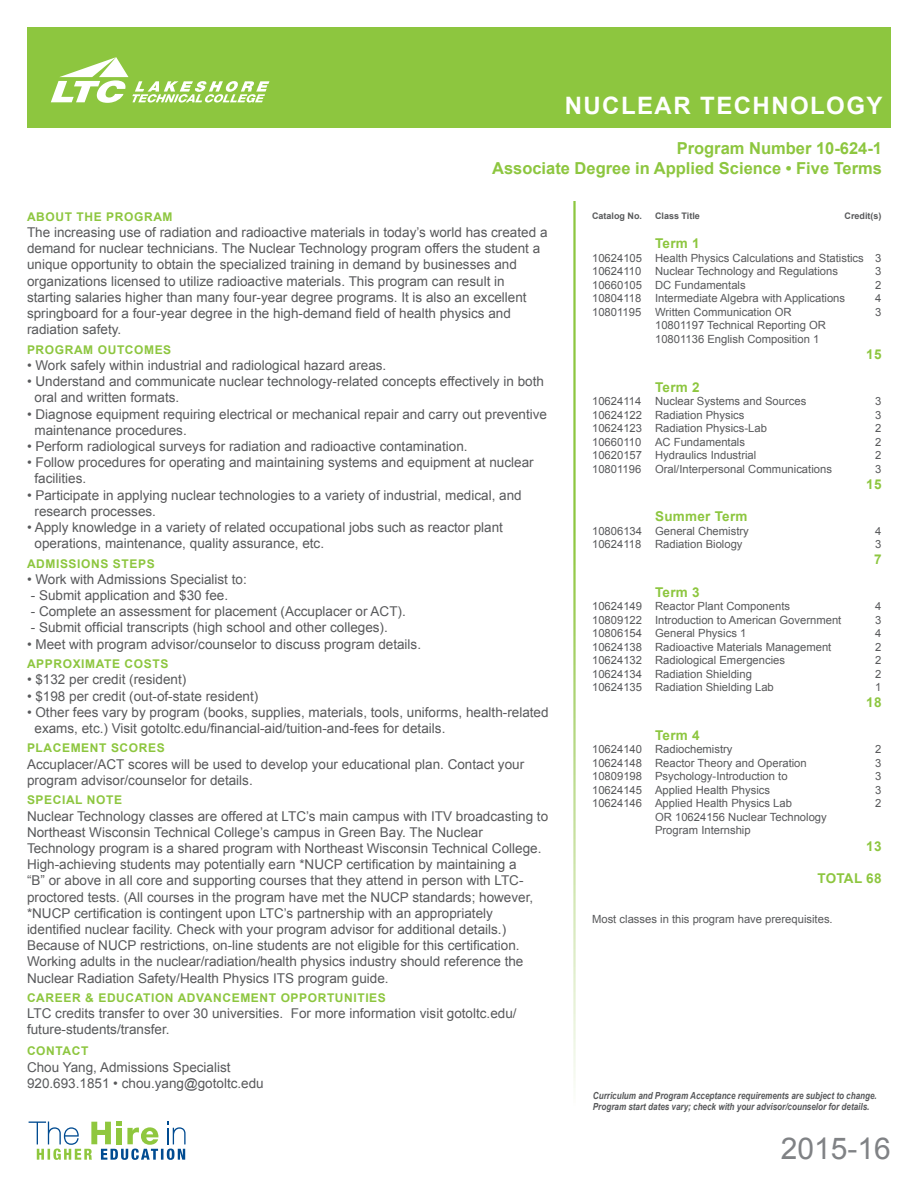
<style>
.page{position:relative;width:918px;height:1188px;background:#fff}
.page>*{position:absolute;margin:0;border:0;box-sizing:border-box;transform-origin:0 0}
.t1{font:30px "Arial";color:#808285}
.t2{font:700 24px "Arial";letter-spacing:.06em;color:#fff}
.t3{font:700 16.5px/19.8px "Arial";color:#8dc63f;text-align:right}
.t4{font:13.5px/16.2px "Arial";color:#58595b}
.t5{font:700 13.5px "Arial";letter-spacing:.02em;color:#8dc63f}
.t6{font:700 12px "Arial";letter-spacing:.05em;color:#8dc63f}
.t7{font:11.25px/13.5px "Arial";color:#58595b}
.t8{font:italic 700 9.75px/11.7px "Arial";color:#58595b;scale:.83 1}
.t9{font:700 9px "Arial";color:#58595b}
</style>
<div class="page">
<div style="left:27px;top:27px;width:864px;height:100px;background:#8dc63f"></div>
<svg style="left:51px;top:57px;width:218px;height:46px"></svg>
<svg style="left:29px;top:1122px;width:157px;height:38px"></svg>
<h2 class="t2" style="left:565px;top:90px;width:319px">NUCLEAR TECHNOLOGY</h2>
<p class="t3" style="left:492px;top:139px;width:391px">Program Number 10-624-1<br>Associate Degree in Applied Science • Five Terms</p>
<p class="t6" style="left:27px;top:209px;width:147px">ABOUT THE PROGRAM</p>
<p class="t4" style="left:27px;top:224px;width:522px">The increasing use of radiation and radioactive materials in today’s world has created a demand for nuclear technicians. The Nuclear Technology program offers the student a unique opportunity to obtain the specialized training in demand by businesses and organizations licensed to utilize radioactive materials. This program can result in starting salaries higher than many four-year degree programs. It is also an excellent springboard for a four-year degree in the high-demand field of health physics and radiation safety.</p>
<p class="t6" style="left:27px;top:342px;width:146px">PROGRAM OUTCOMES</p>
<p class="t4" style="left:27px;top:357px;width:361px">• Work safely within industrial and radiological hazard areas.</p>
<p class="t4" style="left:35px;top:374px;width:511px;text-indent:-8px">• Understand and communicate nuclear technology-related concepts effectively in both oral and written formats.</p>
<p class="t4" style="left:35px;top:406px;width:514px;text-indent:-8px">• Diagnose equipment requiring electrical or mechanical repair and carry out preventive maintenance procedures.</p>
<p class="t4" style="left:27px;top:438px;width:442px">• Perform radiological surveys for radiation and radioactive contamination.</p>
<p class="t4" style="left:35px;top:455px;width:501px;text-indent:-8px">• Follow procedures for operating and maintaining systems and equipment at nuclear facilities.</p>
<p class="t4" style="left:35px;top:487px;width:489px;text-indent:-8px">• Participate in applying nuclear technologies to a variety of industrial, medical, and research processes.</p>
<p class="t4" style="left:35px;top:519px;width:470px;text-indent:-8px">• Apply knowledge in a variety of related occupational jobs such as reactor plant operations, maintenance, quality assurance, etc.</p>
<p class="t6" style="left:27px;top:555px;width:129px">ADMISSIONS STEPS</p>
<p class="t4" style="left:27px;top:571px;width:221px">• Work with Admissions Specialist to:</p>
<p class="t4" style="left:31px;top:587px;width:199px">- Submit application and $30 fee.</p>
<p class="t4" style="left:31px;top:604px;width:377px">- Complete an assessment for placement (Accuplacer or ACT).</p>
<p class="t4" style="left:31px;top:620px;width:359px">- Submit official transcripts (high school and other colleges).</p>
<p class="t4" style="left:27px;top:636px;width:396px">• Meet with program advisor/counselor to discuss program details.</p>
<p class="t6" style="left:27px;top:656px;width:143px">APPROXIMATE COSTS</p>
<p class="t4" style="left:27px;top:672px;width:161px">• $132 per credit (resident)</p>
<p class="t4" style="left:27px;top:688px;width:233px">• $198 per credit (out-of-state resident)</p>
<p class="t4" style="left:35px;top:704px;width:516px;text-indent:-8px">• Other fees vary by program (books, supplies, materials, tools, uniforms, health-related exams, etc.) Visit gotoltc.edu/financial-aid/tuition-and-fees for details.</p>
<p class="t6" style="left:27px;top:740px;width:139px">PLACEMENT SCORES</p>
<p class="t4" style="left:27px;top:756px;width:499px">Accuplacer/ACT scores will be used to develop your educational plan. Contact your program advisor/counselor for details.</p>
<p class="t6" style="left:27px;top:792px;width:97px">SPECIAL NOTE</p>
<p class="t4" style="left:27px;top:808px;width:523px">Nuclear Technology classes are offered at LTC’s main campus with ITV broadcasting to Northeast Wisconsin Technical College’s campus in Green Bay. The Nuclear Technology program is a shared program with Northeast Wisconsin Technical College.<br>High-achieving students may potentially earn *NUCP certification by maintaining a<br>“B” or above in all core and supporting courses that they attend in person with LTC&shy;proctored tests. (All courses in the program have met the NUCP standards; however, *NUCP certification is contingent upon LTC’s partnership with an appropriately identified nuclear facility. Check with your program advisor for additional details.)<br>Because of NUCP restrictions, on-line students are not eligible for this certification.<br>Working adults in the nuclear/radiation/health physics industry should reference the Nuclear Radiation Safety/Health Physics ITS program guide.</p>
<p class="t6" style="left:27px;top:990px;width:360px">CAREER &amp; EDUCATION ADVANCEMENT OPPORTUNITIES</p>
<p class="t4" style="left:27px;top:1006px;width:491px">LTC credits transfer to over 30 universities. For more information visit gotoltc.edu/ future-students/transfer.</p>
<p class="t6" style="left:27px;top:1043px;width:63px">CONTACT</p>
<p class="t4" style="left:27px;top:1059px;width:238px">Chou Yang, Admissions Specialist<br>920.693.1851 • chou.yang@gotoltc.edu</p>
<p class="t9" style="left:592px;top:210px;width:52px">Catalog No.</p>
<p class="t9" style="left:655px;top:210px;width:46px">Class Title</p>
<p class="t9" style="left:845px;top:210px;width:38px">Credit(s)</p>
<p class="t5" style="left:655px;top:235px;width:46px">Term 1</p>
<p class="t7" style="left:592px;top:251px;width:291px">10624105 Health Physics Calculations and Statistics 3<br>10624110 Nuclear Technology and Regulations</p>
<p class="t7" style="left:875px;top:265px;width:8px">3</p>
<p class="t7" style="left:592px;top:278px;width:155px">10660105 DC Fundamentals</p>
<p class="t7" style="left:875px;top:278px;width:8px">2</p>
<p class="t7" style="left:592px;top:292px;width:255px">10804118 Intermediate Algebra with Applications</p>
<p class="t7" style="left:875px;top:292px;width:8px">4</p>
<p class="t7" style="left:592px;top:305px;width:201px">10801195 Written Communication OR</p>
<p class="t7" style="left:875px;top:305px;width:8px">3</p>
<p class="t7" style="left:655px;top:319px;width:172px">10801197 Technical Reporting OR<br>10801136 English Composition 1</p>
<p class="t5" style="left:866px;top:345px;width:17px">15</p>
<p class="t5" style="left:655px;top:378px;width:46px">Term 2</p>
<p class="t7" style="left:592px;top:394px;width:216px">10624114 Nuclear Systems and Sources</p>
<p class="t7" style="left:875px;top:394px;width:8px">3</p>
<p class="t7" style="left:592px;top:408px;width:154px">10624122 Radiation Physics</p>
<p class="t7" style="left:875px;top:408px;width:8px">3</p>
<p class="t7" style="left:592px;top:421px;width:176px">10624123 Radiation Physics-Lab</p>
<p class="t7" style="left:875px;top:421px;width:8px">2</p>
<p class="t7" style="left:592px;top:435px;width:155px">10660110 AC Fundamentals</p>
<p class="t7" style="left:875px;top:435px;width:8px">2</p>
<p class="t7" style="left:592px;top:448px;width:166px">10620157 Hydraulics Industrial</p>
<p class="t7" style="left:875px;top:448px;width:8px">2</p>
<p class="t7" style="left:592px;top:462px;width:241px">10801196 Oral/Interpersonal Communications</p>
<p class="t7" style="left:875px;top:462px;width:8px">3</p>
<p class="t5" style="left:866px;top:475px;width:17px">15</p>
<p class="t5" style="left:655px;top:507px;width:94px">Summer Term</p>
<p class="t7" style="left:592px;top:524px;width:158px">10806134 General Chemistry</p>
<p class="t7" style="left:875px;top:524px;width:8px">4</p>
<p class="t7" style="left:592px;top:538px;width:152px">10624118 Radiation Biology</p>
<p class="t7" style="left:875px;top:538px;width:8px">3</p>
<p class="t5" style="left:874px;top:551px;width:9px">7</p>
<p class="t5" style="left:655px;top:583px;width:46px">Term 3</p>
<p class="t7" style="left:592px;top:600px;width:200px">10624149 Reactor Plant Components</p>
<p class="t7" style="left:875px;top:600px;width:8px">4</p>
<p class="t7" style="left:592px;top:613px;width:251px">10809122 Introduction to American Government</p>
<p class="t7" style="left:875px;top:613px;width:8px">3</p>
<p class="t7" style="left:592px;top:627px;width:156px">10806154 General Physics 1</p>
<p class="t7" style="left:875px;top:627px;width:8px">4</p>
<p class="t7" style="left:592px;top:640px;width:241px">10624138 Radioactive Materials Management</p>
<p class="t7" style="left:875px;top:640px;width:8px">2</p>
<p class="t7" style="left:592px;top:654px;width:195px">10624132 Radiological Emergencies</p>
<p class="t7" style="left:875px;top:654px;width:8px">2</p>
<p class="t7" style="left:592px;top:667px;width:161px">10624134 Radiation Shielding</p>
<p class="t7" style="left:875px;top:667px;width:8px">2</p>
<p class="t7" style="left:592px;top:681px;width:183px">10624135 Radiation Shielding Lab</p>
<p class="t7" style="left:875px;top:681px;width:8px">1</p>
<p class="t5" style="left:866px;top:694px;width:17px">18</p>
<p class="t5" style="left:655px;top:726px;width:46px">Term 4</p>
<p class="t7" style="left:592px;top:743px;width:142px">10624140 Radiochemistry</p>
<p class="t7" style="left:875px;top:743px;width:8px">2</p>
<p class="t7" style="left:592px;top:756px;width:216px">10624148 Reactor Theory and Operation</p>
<p class="t7" style="left:875px;top:756px;width:8px">3</p>
<p class="t7" style="left:592px;top:770px;width:197px">10809198 Psychology-Introduction to</p>
<p class="t7" style="left:875px;top:770px;width:8px">3</p>
<p class="t7" style="left:592px;top:783px;width:180px">10624145 Applied Health Physics</p>
<p class="t7" style="left:875px;top:783px;width:8px">3</p>
<p class="t7" style="left:592px;top:797px;width:201px">10624146 Applied Health Physics Lab</p>
<p class="t7" style="left:875px;top:797px;width:8px">2</p>
<p class="t7" style="left:655px;top:810px;width:173px">OR 10624156 Nuclear Technology<br>Program Internship</p>
<p class="t5" style="left:866px;top:837px;width:17px">13</p>
<p class="t5" style="left:817px;top:869px;width:66px">TOTAL 68</p>
<p class="t7" style="left:592px;top:913px;width:242px">Most classes in this program have prerequisites.</p>
<p class="t8" style="left:593px;top:1090px;width:344px">Curriculum and Program Acceptance requirements are subject to change.<br>Program start dates vary; check with your advisor/counselor for details.</p>
<h1 class="t1" style="left:781px;top:1129px;width:112px">2015-16</h1>
</div>
